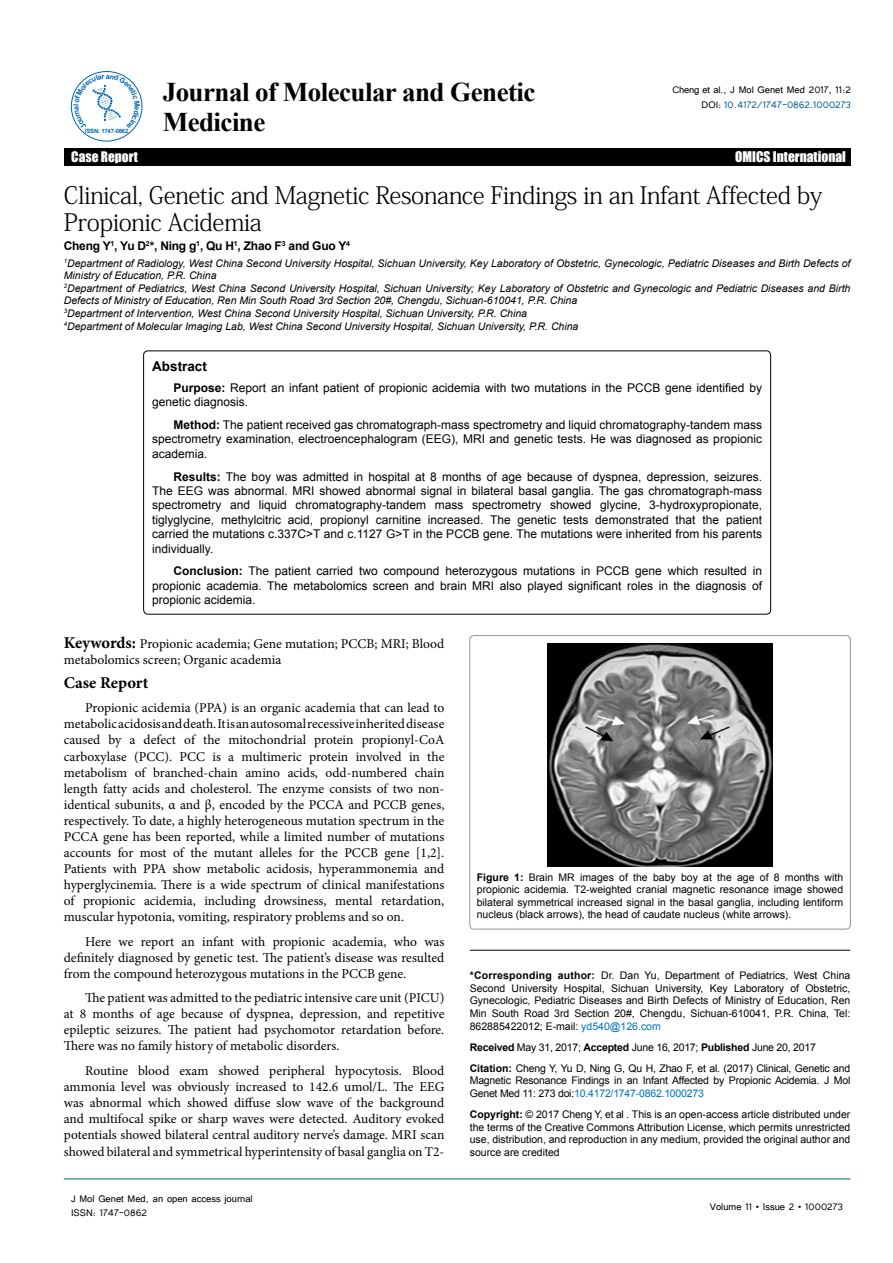
<style>
.page{position:relative;width:893px;height:1263px;background:#fff}
.page>*{position:absolute;margin:0;border:0;box-sizing:border-box;transform-origin:0 0}
.t1{font:700 27px "Times New Roman";letter-spacing:-.02em;color:#000}
.t2{font:24px/27px "Adobe Fangsong Std";letter-spacing:-.02em;color:#000}
.t3{font:16.5px "Impact";letter-spacing:.04em;color:#fff}
.t4{font:700 16.5px "Minion Pro";letter-spacing:.005em;color:#000}
.t5{font:13.5px/16px "Minion Pro";color:#000;text-align:justify}
.t6{font:13.5px "Impact";color:#fff}
.t7{font:700 13.5px "Arial";color:#000}
.t8{font:13.35px "Impact";color:#fff}
.t9{font:12px/14.4px "Arial";color:#000;text-align:justify}
.t10{font:12px/14.4px "Tunga";color:#000}
.t11{font:700 12px "Arial";letter-spacing:-.02em;color:#000}
.t12{font:12px "Tunga";color:#005a96}
.t13{font:10.5px/12.6px "Arial";letter-spacing:-.02em;color:#000;text-align:justify}
.t14{font:italic 10.5px/12.6px "Arial";color:#000}
.t15{font:700 5.85px "Arial";letter-spacing:-.03em;color:#0066b3}
.s1{color:#000}
.s2{font-weight:700}
.s3{font-weight:700;font-size:16.5px}
.s4{color:#0072bc}
</style>
<div class="page">
<hr style="left:64px;top:1179px;width:786px;height:1px;background:#006f3b">
<div style="left:64px;top:148px;width:786px;height:17px;background:#000"></div>
<div style="left:71px;top:71px;width:71px;height:70px;border:1px solid #0066b3;border-radius:50%"></div>
<hr style="left:470px;top:950px;width:380px;height:1px;background:#000">
<div style="left:144px;top:351px;width:627px;height:263px;border:1px solid #000;border-radius:4px"></div>
<div style="left:470px;top:635px;width:380px;height:294px;border:1px solid #939598;border-radius:4px"></div>
<img style="left:547px;top:643px;width:226px;height:223px">
<svg style="left:73px;top:75px;width:67px;height:54px"></svg>
<p class="t15" style="left:85px;top:127px;width:45px">ISSN: 1747-0862</p>
<h1 class="t1" style="left:163px;top:73px;width:374px">Journal of Molecular and Genetic</h1>
<h1 class="t1" style="left:163px;top:103px;width:104px">Medicine</h1>
<p class="t10" style="left:673px;top:82px;width:180px">Cheng et al., J Mol Genet Med 2017, 11:2</p>
<p class="t12" style="left:702px;top:96px;width:151px"><span class="s1">DOI:</span> 10.4172/1747-0862.1000273</p>
<p class="t3" style="left:753px;top:140px;width:94px">Open Access</p>
<p class="t3" style="left:68px;top:140px;width:124px">Research Article</p>
<p class="t8" style="left:71px;top:147px;width:68px">Case Report</p>
<p class="t6" style="left:735px;top:146px;width:112px">OMICS International</p>
<h2 class="t2" style="left:64px;top:182px;width:760px">Clinical, Genetic and Magnetic Resonance Findings in an Infant Affected by<br>Propionic Acidemia</h2>
<p class="t11" style="left:64px;top:237px;width:288px">Cheng Y<sup>1</sup>, Yu D<sup>2</sup>*, Ning g<sup>1</sup>, Qu H<sup>1</sup>, Zhao F<sup>3</sup> and Guo Y<sup>4</sup></p>
<p class="t14" style="left:64px;top:257px;width:788px"><sup>1</sup>Department of Radiology, West China Second University Hospital, Sichuan University, Key Laboratory of Obstetric, Gynecologic, Pediatric Diseases and Birth Defects of Ministry of Education, P.R. China<br><sup>2</sup>Department of Pediatrics, West China Second University Hospital, Sichuan University; Key Laboratory of Obstetric and Gynecologic and Pediatric Diseases and Birth Defects of Ministry of Education, Ren Min South Road 3rd Section 20#, Chengdu, Sichuan-610041, P.R. China<br><sup>3</sup>Department of Intervention, West China Second University Hospital, Sichuan University, P.R. China<br><sup>4</sup>Department of Molecular Imaging Lab, West China Second University Hospital, Sichuan University, P.R. China</p>
<p class="t7" style="left:152px;top:357px;width:56px">Abstract</p>
<p class="t9" style="left:152px;top:380px;width:611px;text-indent:21px"><span class="s2">Purpose:</span> Report an infant patient of propionic acidemia with two mutations in the PCCB gene identified by genetic diagnosis.</p>
<p class="t9" style="left:152px;top:418px;width:611px;text-indent:21px"><span class="s2">Method:</span> The patient received gas chromatograph-mass spectrometry and liquid chromatography-tandem mass spectrometry examination, electroencephalogram (EEG), MRI and genetic tests. He was diagnosed as propionic academia.</p>
<p class="t9" style="left:152px;top:469px;width:611px;text-indent:21px"><span class="s2">Results:</span> The boy was admitted in hospital at 8 months of age because of dyspnea, depression, seizures.<br>The EEG was abnormal. MRI showed abnormal signal in bilateral basal ganglia. The gas chromatograph-mass spectrometry and liquid chromatography-tandem mass spectrometry showed glycine, 3-hydroxypropionate, tiglyglycine, methylcitric acid, propionyl carnitine increased. The genetic tests demonstrated that the patient carried the mutations c.337C&gt;T and c.1127 G&gt;T in the PCCB gene. The mutations were inherited from his parents individually.</p>
<p class="t9" style="left:152px;top:564px;width:611px;text-indent:21px"><span class="s2">Conclusion:</span> The patient carried two compound heterozygous mutations in PCCB gene which resulted in propionic academia. The metabolomics screen and brain MRI also played significant roles in the diagnosis of propionic acidemia.</p>
<p class="t5" style="left:64px;top:635px;width:382px"><span class="s3">Keywords:</span> Propionic academia; Gene mutation; PCCB; MRI; Blood metabolomics screen; Organic academia</p>
<p class="t4" style="left:64px;top:671px;width:86px">Case Report</p>
<p class="t5" style="left:64px;top:700px;width:382px;text-indent:21px">Propionic acidemia (PPA) is an organic academia that can lead to metabolic acidosis and death. It is an autosomal recessive inherited disease caused by a defect of the mitochondrial protein propionyl-CoA carboxylase (PCC). PCC is a multimeric protein involved in the metabolism of branched-chain amino acids, odd-numbered chain length fatty acids and cholesterol. The enzyme consists of two non&shy;identical subunits, α and β, encoded by the PCCA and PCCB genes, respectively. To date, a highly heterogeneous mutation spectrum in the PCCA gene has been reported, while a limited number of mutations accounts for most of the mutant alleles for the PCCB gene [1,2].<br>Patients with PPA show metabolic acidosis, hyperammonemia and hyperglycinemia. There is a wide spectrum of clinical manifestations of propionic acidemia, including drowsiness, mental retardation, muscular hypotonia, vomiting, respiratory problems and so on.</p>
<p class="t5" style="left:64px;top:933px;width:382px;text-indent:21px">Here we report an infant with propionic academia, who was definitely diagnosed by genetic test. The patient’s disease was resulted from the compound heterozygous mutations in the PCCB gene.</p>
<p class="t5" style="left:64px;top:990px;width:382px;text-indent:21px">The patient was admitted to the pediatric intensive care unit (PICU) at 8 months of age because of dyspnea, depression, and repetitive epileptic seizures. The patient had psychomotor retardation before.<br>There was no family history of metabolic disorders.</p>
<p class="t5" style="left:64px;top:1063px;width:382px;text-indent:21px">Routine blood exam showed peripheral hypocytosis. Blood ammonia level was obviously increased to 142.6 umol/L. The EEG was abnormal which showed diffuse slow wave of the background and multifocal spike or sharp waves were detected. Auditory evoked potentials showed bilateral central auditory nerve’s damage. MRI scan showed bilateral and symmetrical hyperintensity of basal ganglia on T2-</p>
<p class="t10" style="left:71px;top:1190px;width:183px">J Mol Genet Med, an open access journal<br>ISSN: 1747-0862</p>
<p class="t13" style="left:477px;top:871px;width:368px"><span class="s2">Figure 1:</span> Brain MR images of the baby boy at the age of 8 months with propionic acidemia. T2-weighted cranial magnetic resonance image showed bilateral symmetrical increased signal in the basal ganglia, including lentiform nucleus (black arrows), the head of caudate nucleus (white arrows).</p>
<p class="t13" style="left:470px;top:969px;width:382px"><span class="s2">*Corresponding author:</span> Dr. Dan Yu, Department of Pediatrics, West China Second University Hospital, Sichuan University, Key Laboratory of Obstetric, Gynecologic, Pediatric Diseases and Birth Defects of Ministry of Education, Ren Min South Road 3rd Section 20#, Chengdu, Sichuan-610041, P.R. China, Tel:<br>862885422012; E-mail: <span class="s4">yd540@126.com</span></p>
<p class="t13" style="left:470px;top:1036px;width:382px;line-height:21.1px"><span class="s2">Received</span> May 31, 2017; <span class="s2">Accepted</span> June 16, 2017; <span class="s2">Published</span> June 20, 2017<br><span class="s2">Citation:</span> Cheng Y, Yu D, Ning G, Qu H, Zhao F, et al. (2017) Clinical, Genetic and</p>
<p class="t13" style="left:470px;top:1074px;width:382px">Magnetic Resonance Findings in an Infant Affected by Propionic Acidemia. J Mol<br>Genet Med 11: 273 doi:<span class="s4">10.4172/1747-0862.1000273</span></p>
<p class="t13" style="left:470px;top:1108px;width:382px"><span class="s2">Copyright:</span> © 2017 Cheng Y, et al . This is an open-access article distributed under the terms of the Creative Commons Attribution License, which permits unrestricted use, distribution, and reproduction in any medium, provided the original author and source are credited</p>
<p class="t10" style="left:710px;top:1199px;width:135px">Volume 11 • Issue 2 • 1000273</p>
</div>
